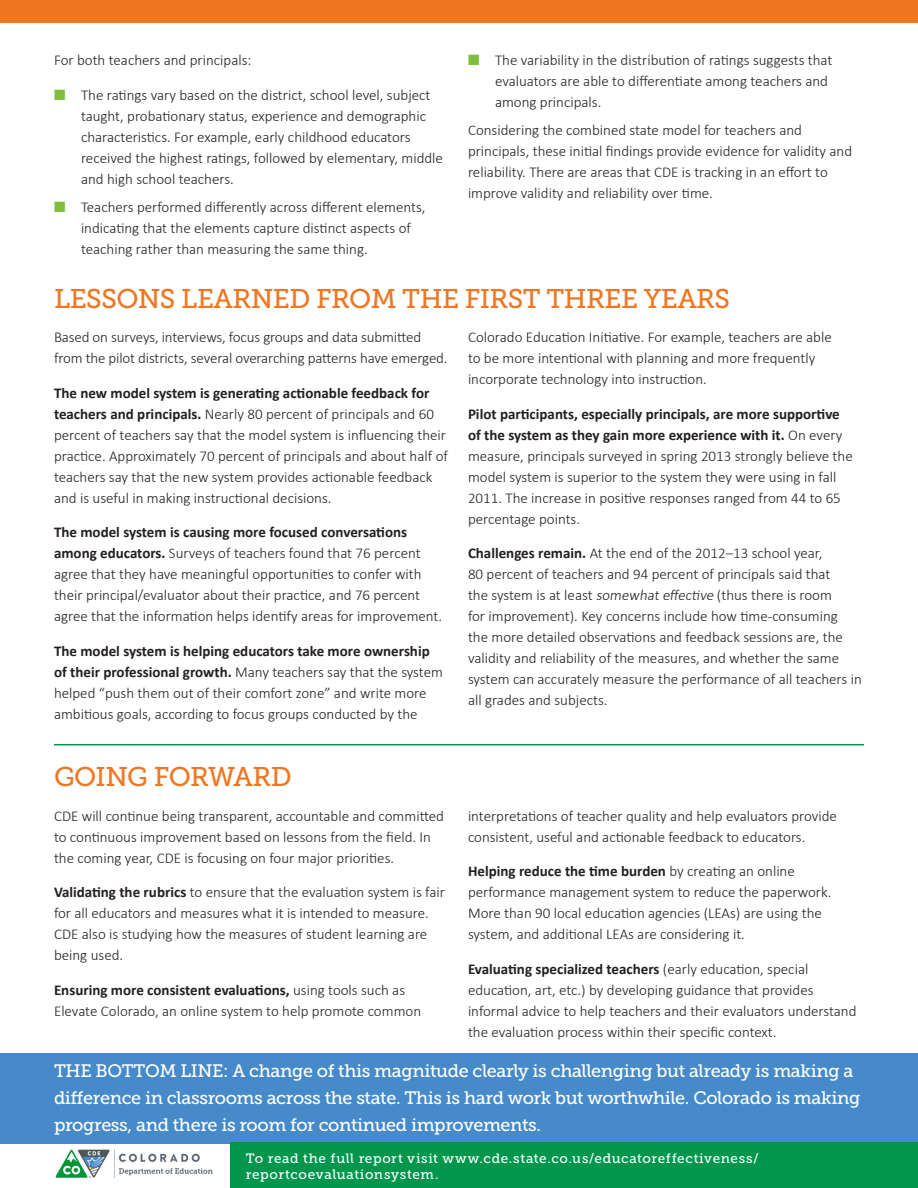
<style>
.page{position:relative;width:918px;height:1188px;background:#fff}
.page>*{position:absolute;margin:0;border:0;box-sizing:border-box;transform-origin:0 0}
.head_B{font:27px "Museo Slab 500";letter-spacing:-.02em;color:#f07622}
.head_B-2{font:18px/27px "Museo Slab 500";letter-spacing:-.02em;color:#fff}
.body{font:300 15px/21px "Calibri";color:#231f20}
.t1{font:13.5px/16.2px "Museo Slab 500";letter-spacing:.045em;color:#fff}
.s1{color:#7fbd41}
.s2{font-weight:700}
</style>
<div class="page">
<div style="left:0;top:1053px;width:918px;height:91px;background:#468ac9"></div>
<hr style="left:54px;top:744px;width:810px;height:2px;background:#00964c">
<div style="left:230px;top:1143px;width:688px;height:45px;background:#00964c"></div>
<img style="left:55px;top:1149px;width:157px;height:29px">
<div style="left:0;top:0;width:918px;height:23px;background:#f07622"></div>
<p class="body" style="left:54px;top:49px;width:199px">For both teachers and principals:</p>
<p class="body" style="left:81px;top:84px;width:364px;text-indent:-27px"><span class="s1">■</span> The ratings vary based on the district, school level, subject taught, probationary status, experience and demographic characteristics. For example, early childhood educators received the highest ratings, followed by elementary, middle and high school teachers.</p>
<p class="body" style="left:81px;top:195px;width:346px;text-indent:-27px"><span class="s1">■</span> Teachers performed differently across different elements, indicating that the elements capture distinct aspects of teaching rather than measuring the same thing.</p>
<p class="body" style="left:495px;top:49px;width:339px;text-indent:-27px"><span class="s1">■</span> The variability in the distribution of ratings suggests that evaluators are able to differentiate among teachers and among principals.</p>
<p class="body" style="left:468px;top:119px;width:386px">Considering the combined state model for teachers and principals, these initial findings provide evidence for validity and reliability. There are areas that CDE is tracking in an effort to improve validity and reliability over time.</p>
<p class="head_B" style="left:54px;top:283px;width:678px">LESSONS LEARNED FROM THE FIRST THREE YEARS</p>
<p class="body" style="left:54px;top:326px;width:395px">Based on surveys, interviews, focus groups and data submitted from the pilot districts, several overarching patterns have emerged.</p>
<p class="body" style="left:54px;top:381px;width:395px"><span class="s2">The new model system is generating actionable feedback for teachers and principals.</span> Nearly 80 percent of principals and 60 percent of teachers say that the model system is influencing their practice. Approximately 70 percent of principals and about half of teachers say that the new system provides actionable feedback and is useful in making instructional decisions.</p>
<p class="body" style="left:54px;top:521px;width:390px"><span class="s2">The model system is causing more focused conversations among educators.</span> Surveys of teachers found that 76 percent agree that they have meaningful opportunities to confer with their principal/evaluator about their practice, and 76 percent agree that the information helps identify areas for improvement.</p>
<p class="body" style="left:54px;top:639px;width:390px"><span class="s2">The model system is helping educators take more ownership of their professional growth.</span> Many teachers say that the system helped “push them out of their comfort zone” and write more ambitious goals, according to focus groups conducted by the</p>
<p class="body" style="left:468px;top:326px;width:365px">Colorado Education Initiative. For example, teachers are able to be more intentional with planning and more frequently incorporate technology into instruction.</p>
<p class="body" style="left:468px;top:402px;width:386px"><span class="s2">Pilot participants, especially principals, are more supportive of the system as they gain more experience with it.</span> On every measure, principals surveyed in spring 2013 strongly believe the model system is superior to the system they were using in fall 2011. The increase in positive responses ranged from 44 to 65 percentage points.</p>
<p class="body" style="left:468px;top:542px;width:395px"><span class="s2">Challenges remain.</span> At the end of the 2012–13 school year,<br>80 percent of teachers and 94 percent of principals said that<br>the system is at least somewhat effective (thus there is room<br>for improvement). Key concerns include how time-consuming<br>the more detailed observations and feedback sessions are, the validity and reliability of the measures, and whether the same system can accurately measure the performance of all teachers in all grades and subjects.</p>
<p class="head_B" style="left:54px;top:762px;width:239px">GOING FORWARD</p>
<p class="body" style="left:54px;top:804px;width:392px">CDE will continue being transparent, accountable and committed to continuous improvement based on lessons from the field. In the coming year, CDE is focusing on four major priorities.</p>
<p class="body" style="left:54px;top:881px;width:392px"><span class="s2">Validating the rubrics</span> to ensure that the evaluation system is fair for all educators and measures what it is intended to measure.<br>CDE also is studying how the measures of student learning are being used.</p>
<p class="body" style="left:54px;top:978px;width:369px"><span class="s2">Ensuring more consistent evaluations,</span> using tools such as<br>Elevate Colorado, an online system to help promote common</p>
<p class="body" style="left:468px;top:804px;width:371px">interpretations of teacher quality and help evaluators provide consistent, useful and actionable feedback to educators.</p>
<p class="body" style="left:468px;top:860px;width:365px"><span class="s2">Helping reduce the time burden</span> by creating an online performance management system to reduce the paperwork.<br>More than 90 local education agencies (LEAs) are using the system, and additional LEAs are considering it.</p>
<p class="body" style="left:468px;top:957px;width:390px"><span class="s2">Evaluating specialized teachers</span> (early education, special education, art, etc.) by developing guidance that provides informal advice to help teachers and their evaluators understand the evaluation process within their specific context.</p>
<p class="head_B-2" style="left:54px;top:1057px;width:808px">THE BOTTOM LINE: A change of this magnitude clearly is challenging but already is making a difference in classrooms across the state. This is hard work but worthwhile. Colorado is making progress, and there is room for continued improvements.</p>
<p class="t1" style="left:246px;top:1150px;width:514px">To read the full report visit www.cde.state.co.us/educatoreffectiveness/ reportcoevaluationsystem.</p>
</div>
